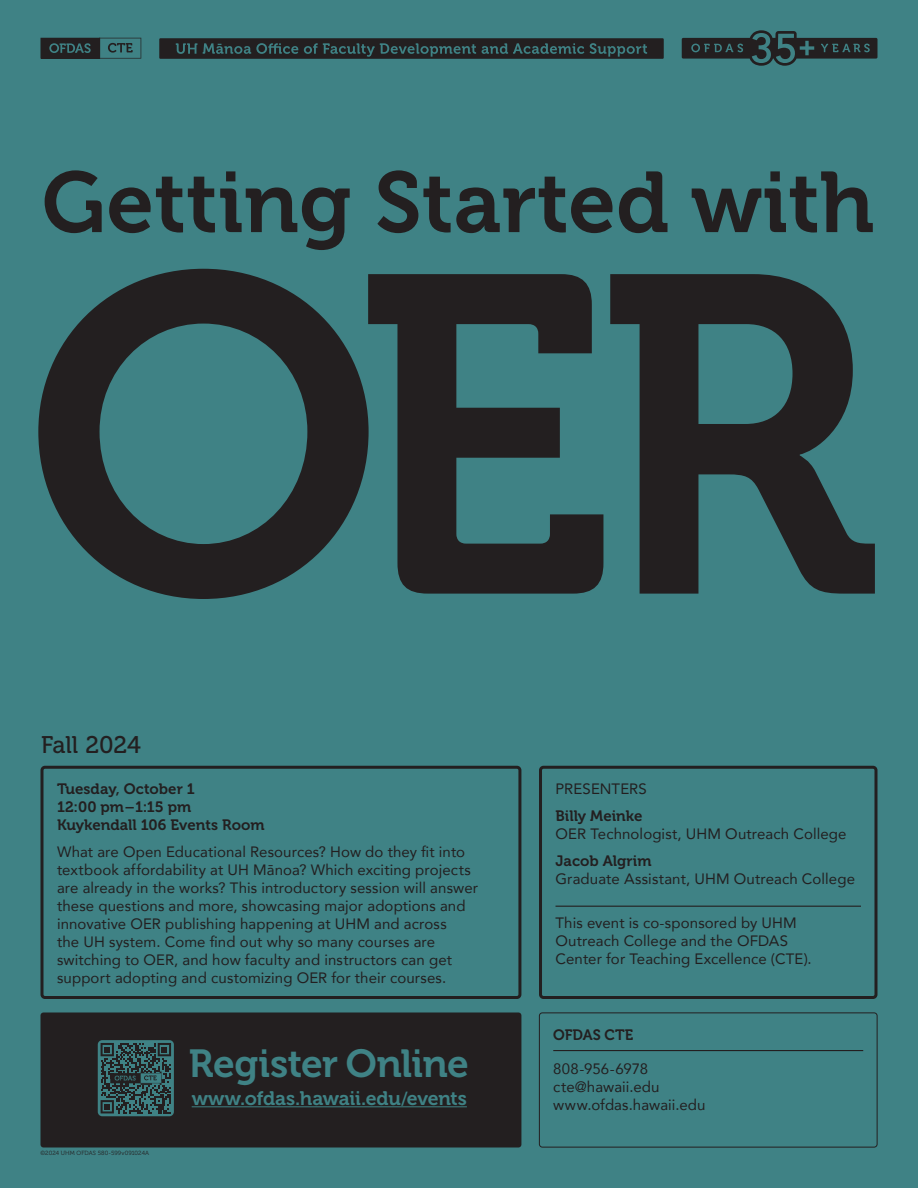
<style>
.page{position:relative;width:918px;height:1188px;background:#3f8285}
.page>*{position:absolute;margin:0;border:0;box-sizing:border-box;transform-origin:0 0}
.t1{font:450px "Museo 700";color:#231f20}
.t2{font:85.5px "Museo 700";letter-spacing:.005em;color:#231f20}
.Register_Online{font:39px "Museo 700";letter-spacing:-.015em;color:#3f8285}
.Semester-Series_Tag{font:24px "Museo 500";letter-spacing:-.005em;color:#231f20}
.Register_Online-2{font:19.5px "Museo 700";letter-spacing:-.01em;color:#3f8285}
.Main_Content{font:15px/18px "Avenir";letter-spacing:.01em;color:#231f20}
.Sponsored_by{font:15px/18px "Avenir";letter-spacing:.005em;color:#231f20}
.Date___Location{font:15px/18px "Museo 700";letter-spacing:.005em;color:#231f20}
.Contact_Info_Text_Block{font:15px/18px "Avenir";letter-spacing:.005em;color:#231f20}
.Speaker_Name_Line{font:15px "Museo 700";color:#231f20}
.Presented_by_Center{font:15px "Museo 700";color:#231f20}
.t3{font:6px "Museo 300";letter-spacing:.01em;color:#231f20}
.s1{font-family:"Myriad Pro";font-weight:600}
</style>
<div class="page">
<div style="left:40px;top:766px;width:481px;height:233px;border:3px solid #231f20;border-radius:3px"></div>
<hr style="left:556px;top:906px;width:305px;height:1px;background:#231f20">
<div style="left:539px;top:766px;width:338px;height:233px;border:3px solid #231f20;border-radius:3px"></div>
<hr style="left:553px;top:1050px;width:310px;height:1px;background:#231f20">
<div style="left:539px;top:1012px;width:338px;height:136px;border:1px solid #231f20;border-radius:3px"></div>
<div style="left:40px;top:1012px;width:481px;height:136px;background:#231f20;border-radius:3px"></div>
<hr style="left:192px;top:1106px;width:275px;height:1px;background:#3f8285">
<div style="left:98px;top:1040px;width:76px;height:76px;background:#3f8285;border-radius:4px"></div>
<svg style="left:101px;top:1043px;width:70px;height:70px"></svg>
<svg style="left:40px;top:38px;width:101px;height:21px"></svg>
<svg style="left:159px;top:38px;width:505px;height:21px"></svg>
<svg style="left:682px;top:30px;width:195px;height:36px"></svg>
<h1 class="t2" style="left:42px;top:155px;width:834px">Getting Started with</h1>
<h1 class="t1" style="left:25px;top:188px;width:856px">OER</h1>
<h2 class="Semester-Series_Tag" style="left:41px;top:732px;width:101px">Fall 2024</h2>
<p class="Date___Location" style="left:57px;top:780px;width:209px">Tuesday, October 1<br>12:00 pm–1:15 pm<br>Kuykendall 106 Events Room</p>
<p class="Main_Content" style="left:57px;top:842px;width:423px">What are Open Educational Resources? How do they fit into textbook affordability at UH Mānoa? Which exciting projects are already in the works? This introductory session will answer these questions and more, showcasing major adoptions and innovative OER publishing happening at UHM and across<br>the UH system. Come find out why so many courses are switching to OER, and how faculty and instructors can get support adopting and customizing OER for their courses.</p>
<p class="t3" style="left:40px;top:1150px;width:110px">©2024 UHM OFDAS 580-599v091024A</p>
<p class="Register_Online" style="left:189px;top:1042px;width:281px">Register Online</p>
<p class="Register_Online-2" style="left:192px;top:1087px;width:277px">www.ofdas.hawaii.edu<span class="s1">/</span>events</p>
<h3 class="Main_Content" style="left:556px;top:780px;width:93px">PRESENTERS</h3>
<p class="Speaker_Name_Line" style="left:556px;top:808px;width:89px">Billy Meinke</p>
<p class="Main_Content" style="left:556px;top:825px;width:293px">OER Technologist, UHM Outreach College</p>
<p class="Speaker_Name_Line" style="left:556px;top:853px;width:98px">Jacob Algrim</p>
<p class="Main_Content" style="left:556px;top:870px;width:301px">Graduate Assistant, UHM Outreach College</p>
<p class="Sponsored_by" style="left:556px;top:913px;width:258px">This event is co-sponsored by UHM<br>Outreach College and the OFDAS<br>Center for Teaching Excellence (CTE).</p>
<p class="Presented_by_Center" style="left:553px;top:1026px;width:82px">OFDAS CTE</p>
<p class="Contact_Info_Text_Block" style="left:553px;top:1059px;width:154px">808-956-6978 cte@hawaii.edu www.ofdas.hawaii.edu</p>
</div>
